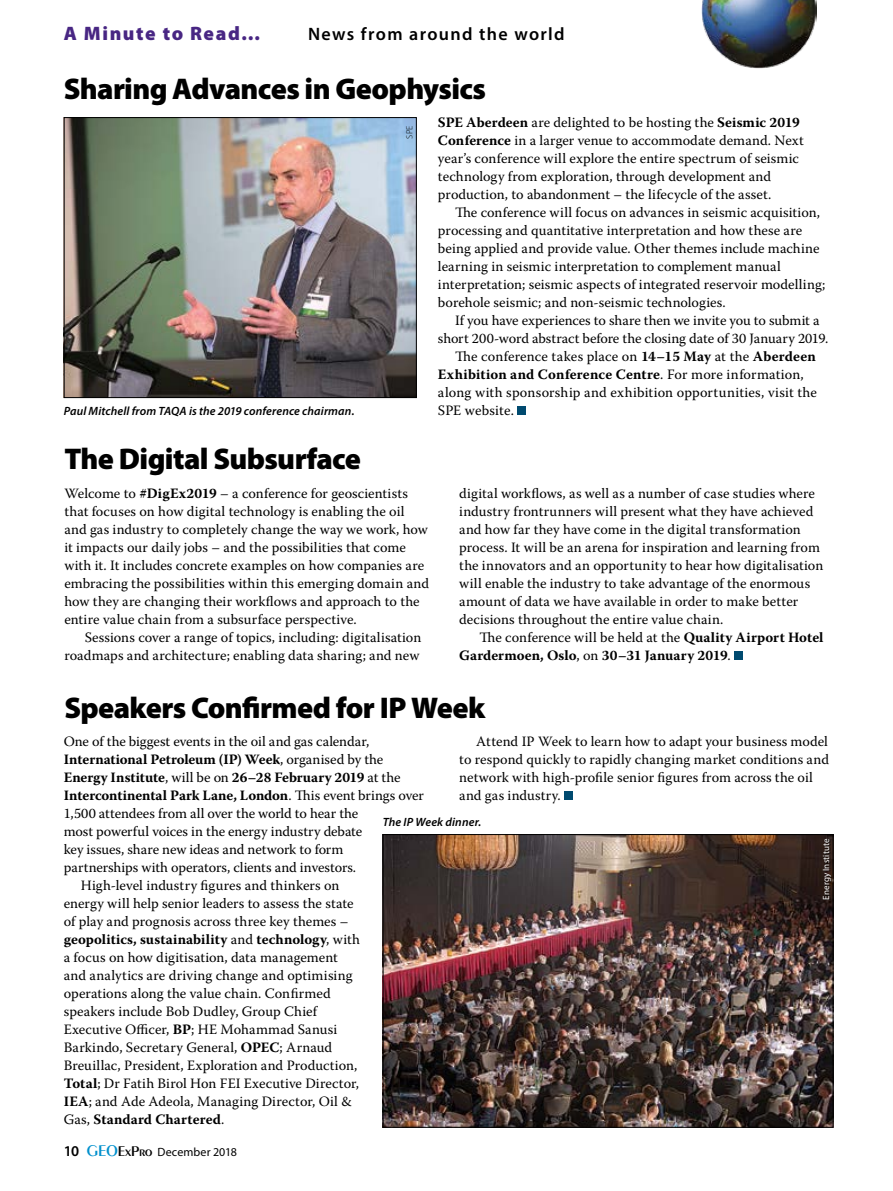
<style>
.page{position:relative;width:893px;height:1191px;background:#fff}
.page>*{position:absolute;margin:0;border:0;box-sizing:border-box;transform-origin:0 0}
.MTR_Heading_21pt_Bla{font:900 30px "Myriad Pro";letter-spacing:-.02em;color:#000}
.Category_Header{font:900 19.5px "Myriad Pro";letter-spacing:.08em;color:#482683}
.Category_Header-2{font:600 18px "Myriad Pro";letter-spacing:.075em;color:#000}
.Text_-_No_Grid{font:14.25px/18px "Warnock Pro";letter-spacing:.005em;color:#000}
.Text_-_no_indent__no{font:14.25px/18px "Warnock Pro";color:#000}
.Text_-_No_Grid-2{font:700 14.25px/18px "Warnock Pro";color:#000}
.t1{font:italic 600 12px "Myriad Pro";letter-spacing:.01em;color:#000}
.t2{font:12px "Myriad Pro";letter-spacing:.01em;color:#000}
.Photo_Credits_White{font:9px "Myriad Pro";letter-spacing:.015em;color:#fff}
.Photo_Credits{font:300 9px "Myriad Pro";color:#000}
.s1{font-weight:700}
.s2{font-weight:400}
.s3{font-weight:600;font-size:15px}
.s4{font-family:"Peignot";font-weight:600;font-size:16.5px;color:#0090cd}
.s5{font-family:"Peignot";font-weight:600;font-size:15px}
</style>
<div class="page">
<img style="left:702px;top:0;width:115px;height:68px">
<div style="left:518px;top:406px;width:8px;height:9px;background:#004a6f"></div>
<img style="left:385px;top:836px;width:446px;height:289px">
<div style="left:383px;top:834px;width:450px;height:293px;border:1px solid #000"></div>
<img style="left:66px;top:119px;width:349px;height:277px">
<div style="left:64px;top:117px;width:353px;height:281px;border:1px solid #000"></div>
<div style="left:564px;top:791px;width:9px;height:8px;background:#004a6f"></div>
<svg style="left:823px;top:839px;width:9px;height:60px"></svg>
<div style="left:734px;top:651px;width:8px;height:9px;background:#004a6f"></div>
<p class="Category_Header" style="left:64px;top:22px;width:199px">A Minute to Read…</p>
<p class="Category_Header-2" style="left:308px;top:23px;width:258px">News from around the world</p>
<p class="MTR_Heading_21pt_Bla" style="left:64px;top:72px;width:424px">Sharing Advances in Geophysics</p>
<p class="Text_-_no_indent__no" style="left:438px;top:113px;width:367px"><span class="s1">SPE Aberdeen</span> are delighted to be hosting the <span class="s1">Seismic 2019<br>Conference</span> in a larger venue to accommodate demand. Next year’s conference will explore the entire spectrum of seismic technology from exploration, through development and production, to abandonment – the lifecycle of the asset.</p>
<p class="Text_-_No_Grid" style="left:438px;top:203px;width:389px;text-indent:17px">The conference will focus on advances in seismic acquisition, processing and quantitative interpretation and how these are being applied and provide value. Other themes include machine learning in seismic interpretation to complement manual interpretation; seismic aspects of integrated reservoir modelling; borehole seismic; and non-seismic technologies.</p>
<p class="Text_-_No_Grid" style="left:438px;top:311px;width:392px;text-align:center">If you have experiences to share then we invite you to submit a short 200-word abstract before the closing date of 30 January 2019.</p>
<p class="Text_-_No_Grid" style="left:438px;top:347px;width:380px;text-indent:17px">The conference takes place on <span class="s1">14–15 May</span> at the <span class="s1">Aberdeen Exhibition and Conference Centre</span>. For more information, along with sponsorship and exhibition opportunities, visit the SPE website.</p>
<p class="Photo_Credits" style="left:404px;top:139px;width:14px;rotate:-90deg">SPE</p>
<p class="t1" style="left:64px;top:403px;width:292px">Paul Mitchell from TAQA is the 2019 conference chairman.</p>
<p class="MTR_Heading_21pt_Bla" style="left:64px;top:442px;width:298px">The Digital Subsurface</p>
<p class="Text_-_no_indent__no" style="left:64px;top:484px;width:366px">Welcome to <span class="s1">#DigEx2019</span> – a conference for geoscientists that focuses on how digital technology is enabling the oil and gas industry to completely change the way we work, how it impacts our daily jobs – and the possibilities that come with it. It includes concrete examples on how companies are embracing the possibilities within this emerging domain and how they are changing their workflows and approach to the entire value chain from a subsurface perspective.</p>
<p class="Text_-_No_Grid" style="left:64px;top:628px;width:358px;text-align:right">Sessions cover a range of topics, including: digitalisation roadmaps and architecture; enabling data sharing; and new</p>
<p class="Text_-_No_Grid" style="left:459px;top:484px;width:366px">digital workflows, as well as a number of case studies where industry frontrunners will present what they have achieved and how far they have come in the digital transformation process. It will be an arena for inspiration and learning from the innovators and an opportunity to hear how digitalisation will enable the industry to take advantage of the enormous amount of data we have available in order to make better decisions throughout the entire value chain.</p>
<p class="Text_-_No_Grid-2" style="left:459px;top:628px;width:366px;text-indent:20px"><span class="s2">The conference will be held at the</span> Quality Airport Hotel<br>Gardermoen, Oslo<span class="s2">, on</span> 30–31 January 2019<span class="s2">.</span></p>
<p class="MTR_Heading_21pt_Bla" style="left:64px;top:691px;width:423px">Speakers Confirmed for IP Week</p>
<p class="Text_-_no_indent__no" style="left:64px;top:731px;width:362px">One of the biggest events in the oil and gas calendar, <span class="s1">International Petroleum (IP) Week</span>, organised by the <span class="s1">Energy Institute</span>, will be on <span class="s1">26–28 February 2019</span> at the <span class="s1">Intercontinental Park Lane, London</span>. This event brings over 1,500 attendees from all over the world to hear the<br>most powerful voices in the energy industry debate<br>key issues, share new ideas and network to form<br>partnerships with operators, clients and investors.</p>
<p class="Text_-_No_Grid" style="left:64px;top:875px;width:298px;text-indent:17px">High-level industry figures and thinkers on energy will help senior leaders to assess the state of play and prognosis across three key themes – <span class="s1">geopolitics, sustainability</span> and <span class="s1">technology</span>, with a focus on how digitisation, data management and analytics are driving change and optimising operations along the value chain. Confirmed speakers include Bob Dudley, Group Chief Executive Officer, <span class="s1">BP</span>; HE Mohammad Sanusi Barkindo, Secretary General, <span class="s1">OPEC</span>; Arnaud Breuillac, President, Exploration and Production, <span class="s1">Total</span>; Dr Fatih Birol Hon FEI Executive Director, <span class="s1">IEA</span>; and Ade Adeola, Managing Director, Oil &amp; Gas, <span class="s1">Standard Chartered</span>.</p>
<p class="Text_-_No_Grid" style="left:459px;top:731px;width:371px;text-indent:17px">Attend IP Week to learn how to adapt your business model to respond quickly to rapidly changing market conditions and network with high-profile senior figures from across the oil and gas industry.</p>
<p class="Photo_Credits_White" style="left:821px;top:899px;width:63px;rotate:-90deg">Energy Institute</p>
<p class="t1" style="left:383px;top:814px;width:100px">The IP Week dinner.</p>
<p class="t2" style="left:64px;top:1144px;width:175px"><span class="s3">10</span> <span class="s4">GEO</span><span class="s5">ExPro</span> December 2018</p>
</div>
